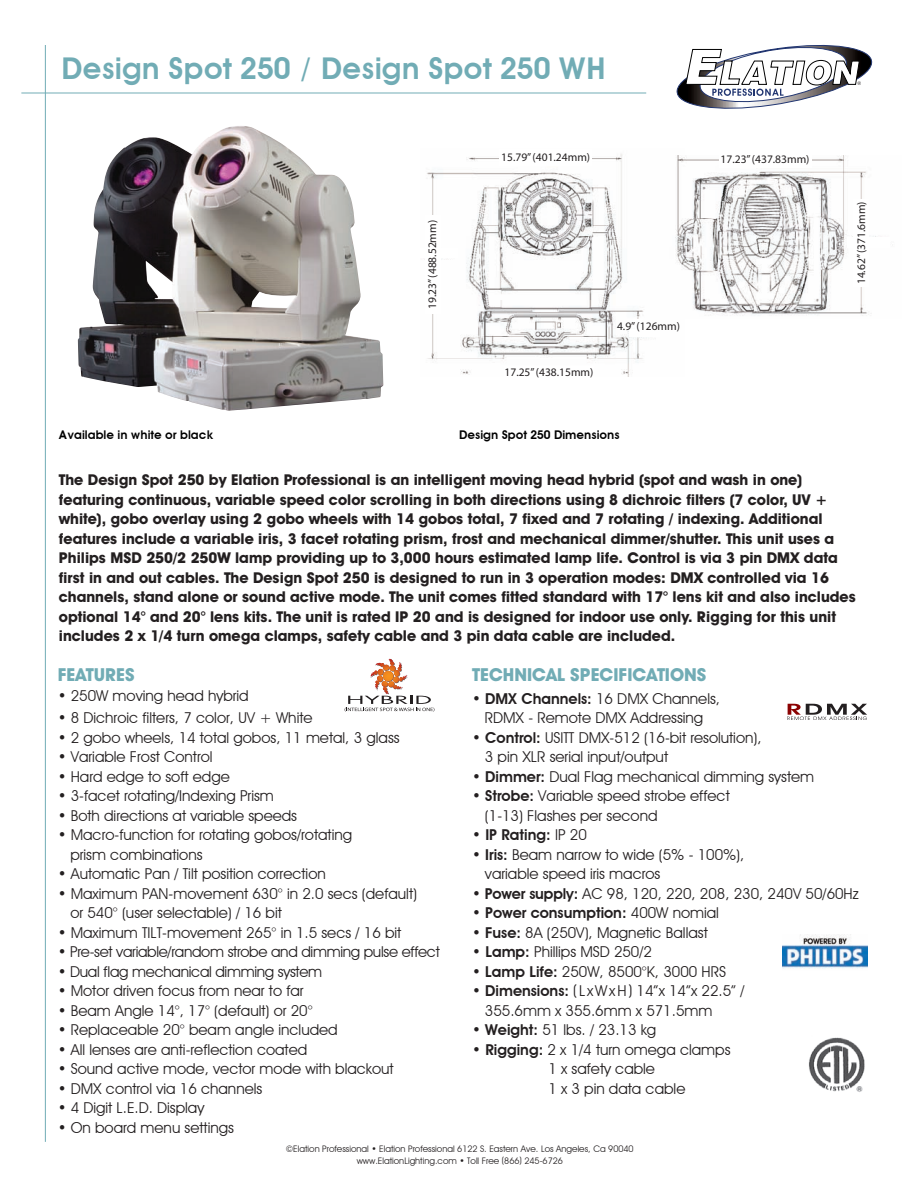
<style>
.page{position:relative;width:918px;height:1188px;background:#fff}
.page>*{position:absolute;margin:0;border:0;box-sizing:border-box;transform-origin:0 0}
.t1{font:600 30px "Avant Garde";color:#71acb5}
.t2{font:700 18px "Avant Garde IT Cby BT";color:#71acb5}
.t3{font:15px "Avant Garde IT Cby BT";color:#231f20}
.t4{font:700 15px/19.5px "Avant Garde IT Cby BT";color:#231f20}
.t5{font:15px "Avant Garde IT Cby BT";letter-spacing:-.02em;color:#231f20}
.t6{font:600 15px "Avant Garde IT Cby BT";color:#231f20}
.t7{font:15px "Avant Garde IT Cby BT";letter-spacing:.065em;color:#231f20}
.t8{font:600 12px "Avant Garde";color:#000}
.t9{font:11.55px "Myriad";color:#231f20}
.t10{font:9px "Avant Garde IT Cby BT";color:#231f20}
.s1{font-weight:600}
.s2{font-weight:400}
</style>
<div class="page">
<hr style="left:45px;top:45px;width:1px;height:1097px;background:#71acb5">
<hr style="left:21px;top:93px;width:625px;height:1px;background:#71acb5">
<svg style="left:676px;top:44px;width:197px;height:65px"></svg>
<svg style="left:345px;top:659px;width:89px;height:53px"></svg>
<img style="left:424px;top:154px;width:220px;height:223px">
<div style="left:500px;top:150px;width:92px;height:16px;background:#fff"></div>
<div style="left:418px;top:249px;width:40px;height:9px;background:#fff"></div>
<div style="left:425px;top:215px;width:16px;height:99px;background:#fff"></div>
<div style="left:504px;top:366px;width:90px;height:12px;background:#fff"></div>
<div style="left:629px;top:330px;width:31px;height:7px;background:#fff"></div>
<div style="left:635px;top:319px;width:8px;height:13px;background:#fff"></div>
<img style="left:78px;top:126px;width:306px;height:285px">
<img style="left:809px;top:1037px;width:56px;height:55px">
<svg style="left:787px;top:704px;width:80px;height:16px"></svg>
<img style="left:783px;top:934px;width:85px;height:35px">
<img style="left:675px;top:155px;width:201px;height:161px">
<div style="left:719px;top:151px;width:92px;height:17px;background:#fff"></div>
<div style="left:847px;top:237px;width:42px;height:11px;background:#fff"></div>
<div style="left:854px;top:199px;width:15px;height:88px;background:#fff"></div>
<p class="t1" style="left:62px;top:50px;width:546px">Design Spot 250 / Design Spot 250 WH</p>
<p class="t9" style="left:427px;top:309px;width:90px;rotate:-90deg">19.23” (488.52mm)</p>
<p class="t9" style="left:501px;top:152px;width:90px">15.79” (401.24mm)</p>
<p class="t9" style="left:505px;top:366px;width:90px">17.25” (438.15mm)</p>
<p class="t9" style="left:617px;top:320px;width:64px">4.9” (126mm)</p>
<p class="t9" style="left:747px;top:148px;width:90px">14.49” (368.23mm)</p>
<p class="t9" style="left:721px;top:153px;width:90px">17.23” (437.83mm)</p>
<p class="t9" style="left:855px;top:284px;width:85px;rotate:-90deg">14.62” (371.6mm)</p>
<p class="t8" style="left:58px;top:427px;width:157px">Available in white or black</p>
<p class="t8" style="left:459px;top:427px;width:162px">Design Spot 250 Dimensions</p>
<p class="t4" style="left:59px;top:470px;width:798px">The Design Spot 250 by Elation Professional is an intelligent moving head hybrid (spot and wash in one) featuring continuous, variable speed color scrolling in both directions using 8 dichroic filters (7 color, UV + white), gobo overlay using 2 gobo wheels with 14 gobos total, 7 fixed and 7 rotating / indexing. Additional features include a variable iris, 3 facet rotating prism, frost and mechanical dimmer/shutter. This unit uses a Philips MSD 250/2 250W lamp providing up to 3,000 hours estimated lamp life. Control is via 3 pin DMX data first in and out cables. The Design Spot 250 is designed to run in 3 operation modes: DMX controlled via 16 channels, stand alone or sound active mode. The unit comes fitted standard with 17° lens kit and also includes optional 14° and 20° lens kits. The unit is rated IP 20 and is designed for indoor use only. Rigging for this unit includes 2 x 1/4 turn omega clamps, safety cable and 3 pin data cable are included.</p>
<p class="t9" style="left:720px;top:549px;width:90px">17.25” (438.15mm)</p>
<p class="t2" style="left:58px;top:664px;width:79px">FEATURES</p>
<p class="t3" style="left:58px;top:686px;width:193px">• 250W moving head hybrid</p>
<p class="t3" style="left:58px;top:709px;width:256px">• 8 Dichroic filters, 7 color, UV + White</p>
<p class="t3" style="left:58px;top:728px;width:344px">• 2 gobo wheels, 14 total gobos, 11 metal, 3 glass</p>
<p class="t3" style="left:58px;top:748px;width:156px">• Variable Frost Control</p>
<p class="t3" style="left:58px;top:767px;width:174px">• Hard edge to soft edge</p>
<p class="t3" style="left:58px;top:787px;width:218px">• 3-facet rotating/Indexing Prism</p>
<p class="t3" style="left:58px;top:806px;width:241px">• Both directions at variable speeds</p>
<p class="t3" style="left:58px;top:826px;width:296px">• Macro-function for rotating gobos/rotating</p>
<p class="t3" style="left:70px;top:845px;width:134px">prism combinations</p>
<p class="t3" style="left:58px;top:865px;width:270px">• Automatic Pan / Tilt position correction</p>
<p class="t3" style="left:58px;top:884px;width:361px">• Maximum PAN-movement 630° in 2.0 secs (default)</p>
<p class="t3" style="left:70px;top:904px;width:213px">or 540° (user selectable) / 16 bit</p>
<p class="t3" style="left:58px;top:923px;width:345px">• Maximum TILT-movement 265° in 1.5 secs / 16 bit</p>
<p class="t5" style="left:58px;top:943px;width:384px">• Pre-set variable/random strobe and dimming pulse effect</p>
<p class="t5" style="left:58px;top:962px;width:266px">• Dual flag mechanical dimming system</p>
<p class="t3" style="left:58px;top:982px;width:248px">• Motor driven focus from near to far</p>
<p class="t3" style="left:58px;top:1001px;width:257px">• Beam Angle 14°, 17° (default) or 20°</p>
<p class="t3" style="left:58px;top:1021px;width:282px">• Replaceable 20° beam angle included</p>
<p class="t3" style="left:58px;top:1040px;width:251px">• All lenses are anti-reflection coated</p>
<p class="t3" style="left:58px;top:1060px;width:338px">• Sound active mode, vector mode with blackout</p>
<p class="t3" style="left:58px;top:1079px;width:206px">• DMX control via 16 channels</p>
<p class="t3" style="left:58px;top:1099px;width:148px">• 4 Digit L.E.D. Display</p>
<p class="t3" style="left:58px;top:1118px;width:178px">• On board menu settings</p>
<p class="t2" style="left:472px;top:664px;width:236px">TECHNICAL SPECIFICATIONS</p>
<p class="t3" style="left:472px;top:689px;width:249px">• <span class="s1">DMX Channels:</span> 16 DMX Channels,</p>
<p class="t3" style="left:485px;top:709px;width:220px">RDMX - Remote DMX Addressing</p>
<p class="t3" style="left:472px;top:728px;width:291px">• <span class="s1">Control:</span> USITT DMX-512 (16-bit resolution),</p>
<p class="t3" style="left:485px;top:748px;width:185px">3 pin XLR serial input/output</p>
<p class="t3" style="left:472px;top:767px;width:343px">• <span class="s1">Dimmer:</span> Dual Flag mechanical dimming system</p>
<p class="t3" style="left:472px;top:787px;width:259px">• <span class="s1">Strobe:</span> Variable speed strobe effect</p>
<p class="t3" style="left:485px;top:806px;width:174px">(1-13) Flashes per second</p>
<p class="t6" style="left:472px;top:826px;width:116px">• IP Rating: <span class="s2">IP 20</span></p>
<p class="t3" style="left:472px;top:845px;width:274px">• <span class="s1">Iris:</span> Beam narrow to wide (5% - 100%),</p>
<p class="t3" style="left:485px;top:865px;width:177px">variable speed iris macros</p>
<p class="t3" style="left:472px;top:884px;width:388px">• <span class="s1">Power supply:</span> AC 98, 120, 220, 208, 230, 240V 50/60Hz</p>
<p class="t6" style="left:472px;top:904px;width:248px"><span class="s2">•</span> Power consumption: <span class="s2">400W nomial</span></p>
<p class="t3" style="left:472px;top:923px;width:237px">• <span class="s1">Fuse:</span> 8A (250V), Magnetic Ballast</p>
<p class="t3" style="left:472px;top:943px;width:181px">• <span class="s1">Lamp:</span> Phillips MSD 250/2</p>
<p class="t3" style="left:472px;top:962px;width:255px">• <span class="s1">Lamp Life:</span> 250W, 8500°K, 3000 HRS</p>
<p class="t7" style="left:472px;top:982px;width:274px">• <span class="s1">Dimensions:</span> ( L xWxH) 14”x 14”x 22.5” /</p>
<p class="t3" style="left:485px;top:1001px;width:229px">355.6mm x 355.6mm x 571.5mm</p>
<p class="t3" style="left:472px;top:1021px;width:186px">• <span class="s1">Weight:</span> 51 lbs. / 23.13 kg</p>
<p class="t3" style="left:472px;top:1040px;width:260px"><span class="s1">• Rigging:</span> 2 x 1/4 turn omega clamps</p>
<p class="t3" style="left:548px;top:1060px;width:108px">1 x safety cable</p>
<p class="t3" style="left:548px;top:1079px;width:139px">1 x 3 pin data cable</p>
<p class="t10" style="left:286px;top:1143px;width:349px">©Elation Professional • Elation Professional 6122 S. Eastern Ave. Los Angeles, Ca 90040</p>
<p class="t10" style="left:357px;top:1155px;width:208px">www.ElationLighting.com • Toll Free (866) 245-6726</p>
</div>
